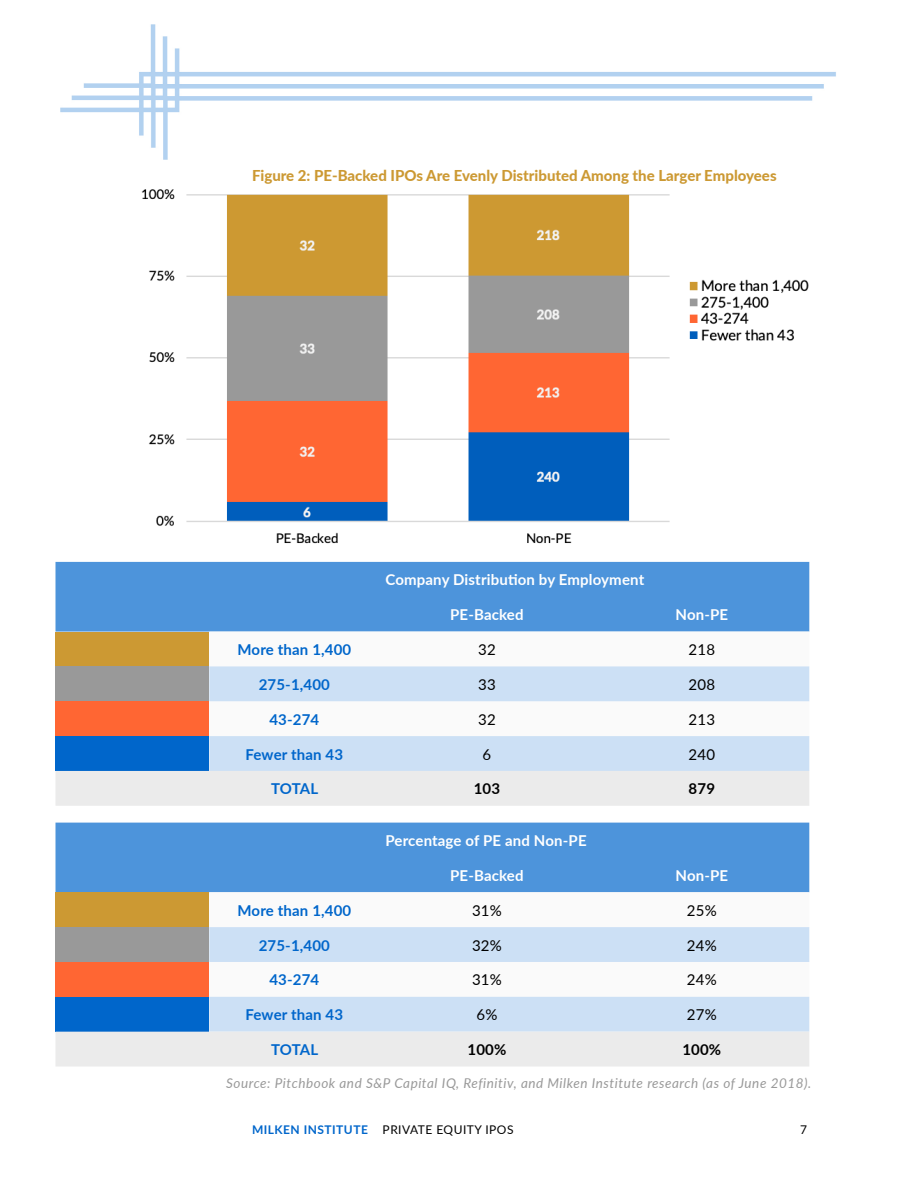
<style>
.page{position:relative;width:918px;height:1188px;background:#fff}
.page>*{position:absolute;margin:0;border:0;box-sizing:border-box;transform-origin:0 0}
.t1{font:700 15px "Lato";letter-spacing:.01em;color:#0066cb}
.t2{font:700 15px "Lato";letter-spacing:.01em;color:#fff}
.t3{font:800 15px "Lato";color:#c93}
.t4{font:15px "Lato";letter-spacing:.01em;color:#000}
.t5{font:700 15px "Lato";letter-spacing:.01em;color:#000}
.t6{font:italic 13.5px "Lato";letter-spacing:.04em;color:#999}
.t7{font:12px "Lato";letter-spacing:.04em;color:#000}
.s1{font-weight:700;color:#0066cb}
</style>
<div class="page">
<img style="left:61px;top:25px;width:775px;height:135px">
<img style="left:141px;top:189px;width:668px;height:355px">
<div style="left:56px;top:562px;width:753px;height:70px;background:#4d94db"></div>
<div style="left:56px;top:632px;width:153px;height:34px;background:#c93"></div>
<div style="left:56px;top:666px;width:153px;height:35px;background:#999"></div>
<svg style="left:209px;top:666px;width:600px;height:105px;fill:#cce0f5"></svg>
<div style="left:56px;top:701px;width:153px;height:35px;background:#f63"></div>
<div style="left:56px;top:736px;width:153px;height:35px;background:#0066cb"></div>
<div style="left:56px;top:771px;width:753px;height:35px;background:#ebebeb"></div>
<div style="left:56px;top:823px;width:753px;height:69px;background:#4d94db"></div>
<div style="left:56px;top:892px;width:153px;height:35px;background:#c93"></div>
<svg style="left:209px;top:892px;width:600px;height:1px"></svg>
<div style="left:56px;top:927px;width:153px;height:35px;background:#999"></div>
<svg style="left:209px;top:927px;width:600px;height:105px;fill:#cce0f5"></svg>
<div style="left:56px;top:962px;width:153px;height:35px;background:#f63"></div>
<div style="left:56px;top:997px;width:153px;height:35px;background:#0066cb"></div>
<div style="left:56px;top:1032px;width:753px;height:34px;background:#ebebeb"></div>
<p class="t3" style="left:252px;top:164px;width:526px">Figure 2: PE-Backed IPOs Are Evenly Distributed Among the Larger Employees</p>
<p class="t2" style="left:386px;top:569px;width:260px">Company Distribution by Employment</p>
<p class="t2" style="left:450px;top:604px;width:75px">PE-Backed</p>
<p class="t2" style="left:676px;top:604px;width:54px">Non-PE</p>
<p class="t1" style="left:238px;top:639px;width:115px">More than 1,400</p>
<p class="t4" style="left:478px;top:639px;width:19px">32</p>
<p class="t4" style="left:689px;top:639px;width:28px">218</p>
<p class="t1" style="left:259px;top:673px;width:73px">275-1,400</p>
<p class="t4" style="left:478px;top:674px;width:19px">33</p>
<p class="t4" style="left:689px;top:674px;width:28px">208</p>
<p class="t1" style="left:269px;top:708px;width:51px">43-274</p>
<p class="t4" style="left:478px;top:709px;width:19px">32</p>
<p class="t4" style="left:689px;top:709px;width:28px">213</p>
<p class="t1" style="left:246px;top:743px;width:99px">Fewer than 43</p>
<p class="t4" style="left:483px;top:743px;width:10px">6</p>
<p class="t4" style="left:689px;top:743px;width:28px">240</p>
<p class="t1" style="left:271px;top:778px;width:49px">TOTAL</p>
<p class="t5" style="left:474px;top:778px;width:28px">103</p>
<p class="t5" style="left:689px;top:778px;width:28px">879</p>
<p class="t2" style="left:386px;top:830px;width:203px">Percentage of PE and Non-PE</p>
<p class="t2" style="left:450px;top:864px;width:75px">PE-Backed</p>
<p class="t2" style="left:676px;top:864px;width:54px">Non-PE</p>
<p class="t1" style="left:238px;top:899px;width:115px">More than 1,400</p>
<p class="t4" style="left:472px;top:900px;width:31px">31%</p>
<p class="t4" style="left:687px;top:900px;width:31px">25%</p>
<p class="t1" style="left:259px;top:934px;width:73px">275-1,400</p>
<p class="t4" style="left:472px;top:934px;width:31px">32%</p>
<p class="t4" style="left:687px;top:934px;width:31px">24%</p>
<p class="t1" style="left:269px;top:969px;width:51px">43-274</p>
<p class="t4" style="left:472px;top:969px;width:31px">31%</p>
<p class="t4" style="left:687px;top:969px;width:31px">24%</p>
<p class="t1" style="left:246px;top:1004px;width:99px">Fewer than 43</p>
<p class="t4" style="left:477px;top:1004px;width:22px">6%</p>
<p class="t4" style="left:687px;top:1004px;width:31px">27%</p>
<p class="t1" style="left:271px;top:1039px;width:49px">TOTAL</p>
<p class="t5" style="left:468px;top:1039px;width:40px">100%</p>
<p class="t5" style="left:682px;top:1039px;width:40px">100%</p>
<p class="t6" style="left:226px;top:1073px;width:587px">Source: Pitchbook and S&amp;P Capital IQ, Refinitiv, and Milken Institute research (as of June 2018).</p>
<p class="t7" style="left:252px;top:1121px;width:263px"><span class="s1">MILKEN INSTITUTE</span> PRIVATE EQUITY IPOS</p>
<p class="t7" style="left:800px;top:1121px;width:8px">7</p>
</div>
